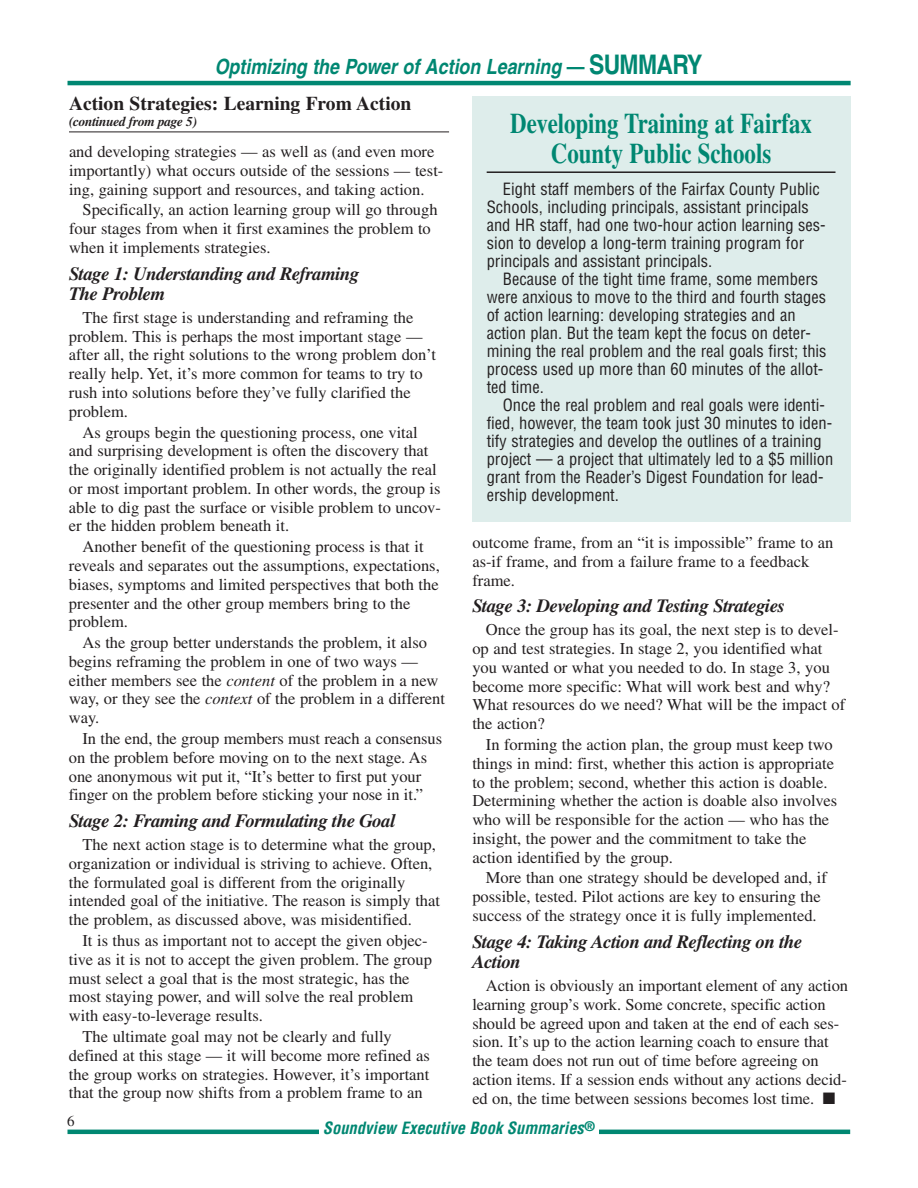
<style>
.page{position:relative;width:918px;height:1188px;background:#fff}
.page>*{position:absolute;margin:0;border:0;box-sizing:border-box;transform-origin:0 0}
.t1{font:700 28.5px/30px "Times";color:#008772;text-align:center;scale:.8 1}
.t2{font:italic 700 21px "Helvetica";color:#008772;scale:.85 1}
.t3{font:700 19.5px "Times";color:#231f20}
.t4{font:italic 700 18.75px/20.2px "Times";letter-spacing:-.025em;color:#231f20}
.t5{font:16.5px/18.8px "Times";color:#231f20}
.t6{font:condensed 16.5px/18px "Helvetica";color:#231f20}
.t7{font:italic 700 condensed 16.5px "Helvetica";color:#008772}
.t8{font:15px "Times";color:#231f20}
.t9{font:italic 700 13.5px "Times";letter-spacing:-.025em;color:#231f20}
.s1{font-style:normal}
.s2{font-style:normal;font-size:27px}
.s3{font-style:italic}
</style>
<div class="page">
<hr style="left:68px;top:81px;width:783px;height:4px;background:#008772">
<hr style="left:69px;top:132px;width:380px;height:1px;background:#231f20">
<hr style="left:68px;top:1130px;width:782px;height:4px;background:#008772">
<div style="left:319px;top:1117px;width:280px;height:25px;background:#fff"></div>
<div style="left:472px;top:96px;width:378px;height:426px;background:#deedeb"></div>
<hr style="left:487px;top:171px;width:349px;height:2px;background:#231f20">
<p class="t2" style="left:215px;top:59px;width:576px">Optimizing the Power of Action Learning <span class="s1">—</span> <span class="s2">SUMMARY</span></p>
<p class="t3" style="left:69px;top:96px;width:344px">Action Strategies: Learning From Action</p>
<p class="t9" style="left:69px;top:117px;width:130px">(continued from page 5)</p>
<h1 class="t1" style="left:510px;top:111px;width:378px">Developing Training at Fairfax<br>County Public Schools</h1>
<p class="t6" style="left:487px;top:182px;width:341px;text-indent:16px">Eight staff members of the Fairfax County Public Schools, including principals, assistant principals and HR staff, had one two-hour action learning ses&shy;sion to develop a long-term training program for principals and assistant principals.</p>
<p class="t6" style="left:487px;top:272px;width:341px;text-indent:16px">Because of the tight time frame, some members were anxious to move to the third and fourth stages of action learning: developing strategies and an action plan. But the team kept the focus on deter&shy;mining the real problem and the real goals first; this process used up more than 60 minutes of the allot&shy;ted time.</p>
<p class="t6" style="left:487px;top:398px;width:348px;text-indent:16px">Once the real problem and real goals were identi&shy;fied, however, the team took just 30 minutes to iden&shy;tify strategies and develop the outlines of a training project — a project that ultimately led to a $5 million grant from the Reader’s Digest Foundation for lead&shy;ership development.</p>
<p class="t5" style="left:69px;top:144px;width:376px">and developing strategies — as well as (and even more importantly) what occurs outside of the sessions — test&shy;ing, gaining support and resources, and taking action.</p>
<p class="t5" style="left:69px;top:202px;width:370px;text-indent:14px">Specifically, an action learning group will go through four stages from when it first examines the problem to when it implements strategies.</p>
<p class="t4" style="left:69px;top:265px;width:292px">Stage 1: Understanding and Reframing<br>The Problem</p>
<p class="t5" style="left:69px;top:310px;width:369px;text-indent:14px">The first stage is understanding and reframing the problem. This is perhaps the most important stage — after all, the right solutions to the wrong problem don’t really help. Yet, it’s more common for teams to try to rush into solutions before they’ve fully clarified the problem.</p>
<p class="t5" style="left:69px;top:424px;width:374px;text-indent:14px">As groups begin the questioning process, one vital and surprising development is often the discovery that the originally identified problem is not actually the real or most important problem. In other words, the group is able to dig past the surface or visible problem to uncov&shy;er the hidden problem beneath it.</p>
<p class="t5" style="left:69px;top:539px;width:372px;text-indent:14px">Another benefit of the questioning process is that it reveals and separates out the assumptions, expectations, biases, symptoms and limited perspectives that both the presenter and the other group members bring to the problem.</p>
<p class="t5" style="left:69px;top:635px;width:378px;text-indent:14px">As the group better understands the problem, it also begins reframing the problem in one of two ways — either members see the <span class="s3">content</span> of the problem in a new way, or they see the <span class="s3">context</span> of the problem in a different way.</p>
<p class="t5" style="left:69px;top:731px;width:375px;text-indent:14px">In the end, the group members must reach a consensus on the problem before moving on to the next stage. As one anonymous wit put it, “It’s better to first put your finger on the problem before sticking your nose in it.”</p>
<p class="t4" style="left:69px;top:812px;width:328px">Stage 2: Framing and Formulating the Goal</p>
<p class="t5" style="left:69px;top:837px;width:373px;text-indent:14px">The next action stage is to determine what the group, organization or individual is striving to achieve. Often, the formulated goal is different from the originally intended goal of the initiative. The reason is simply that the problem, as discussed above, was misidentified.</p>
<p class="t5" style="left:69px;top:933px;width:365px;text-indent:14px">It is thus as important not to accept the given objec&shy;tive as it is not to accept the given problem. The group must select a goal that is the most strategic, has the most staying power, and will solve the real problem with easy-to-leverage results.</p>
<p class="t5" style="left:69px;top:1029px;width:362px;text-indent:14px">The ultimate goal may not be clearly and fully defined at this stage — it will become more refined as the group works on strategies. However, it’s important that the group now shifts from a problem frame to an</p>
<p class="t5" style="left:472px;top:535px;width:363px">outcome frame, from an “it is impossible” frame to an as-if frame, and from a failure frame to a feedback frame.</p>
<p class="t4" style="left:472px;top:598px;width:314px">Stage 3: Developing and Testing Strategies</p>
<p class="t5" style="left:472px;top:622px;width:374px;text-indent:14px">Once the group has its goal, the next step is to devel&shy;op and test strategies. In stage 2, you identified what you wanted or what you needed to do. In stage 3, you become more specific: What will work best and why?<br>What resources do we need? What will be the impact of the action?</p>
<p class="t5" style="left:472px;top:737px;width:366px;text-indent:14px">In forming the action plan, the group must keep two things in mind: first, whether this action is appropriate to the problem; second, whether this action is doable.<br>Determining whether the action is doable also involves who will be responsible for the action — who has the insight, the power and the commitment to take the action identified by the group.</p>
<p class="t5" style="left:472px;top:870px;width:356px;text-indent:14px">More than one strategy should be developed and, if possible, tested. Pilot actions are key to ensuring the success of the strategy once it is fully implemented.</p>
<p class="t4" style="left:472px;top:933px;width:332px">Stage 4: Taking Action and Reflecting on the<br>Action</p>
<p class="t5" style="left:472px;top:978px;width:377px;text-indent:14px">Action is obviously an important element of any action learning group’s work. Some concrete, specific action should be agreed upon and taken at the end of each ses&shy;sion. It’s up to the action learning coach to ensure that the team does not run out of time before agreeing on action items. If a session ends without any actions decid&shy;ed on, the time between sessions becomes lost time. ■</p>
<p class="t8" style="left:67px;top:1116px;width:9px">6</p>
<p class="t7" style="left:323px;top:1122px;width:273px">Soundview Executive Book Summaries<sup>®</sup></p>
</div>
